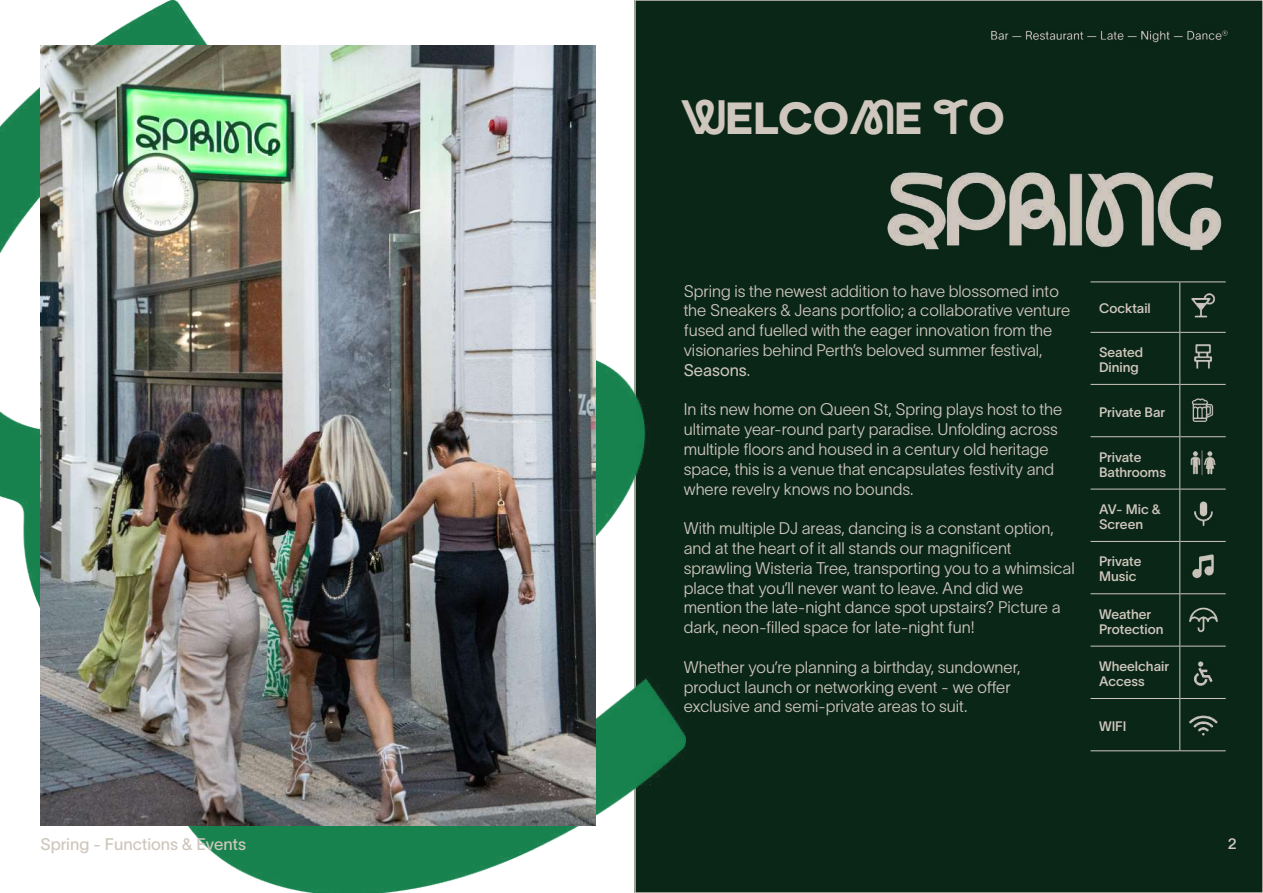
<style>
.page{position:relative;width:1263px;height:893px;background:#fff}
.page>*{position:absolute;margin:0;border:0;box-sizing:border-box;transform-origin:0 0}
.t1{font:800 45px "Gilmer";color:#cfc7bd}
.t2{font:16.5px/19.8px "TWK Lausanne";color:#cfc7bd}
.t3{font:16.5px "TWK Lausanne 400";color:#cfc7bd}
.t4{font:16.5px "TWK Lausanne 300";color:#cfc7bd}
.t5{font:15px "TWK Lausanne 500";color:#cfc7bd}
.t6{font:13.5px/15px "TWK Lausanne 500";color:#cfc7bd}
.s1{font-family:"Lyno Walt";font-weight:400}
.s2{font-family:"TWK Lausanne"}
</style>
<div class="page">
<div style="left:635px;top:0;width:628px;height:893px;background:#0a2617"></div>
<img style="left:0;top:0;width:685px;height:893px">
<img style="left:41px;top:45px;width:554px;height:780px">
<img style="left:887px;top:172px;width:335px;height:79px">
<img style="left:991px;top:30px;width:237px;height:13px">
<hr style="left:1090px;top:750px;width:89px;height:1px;background:#cec6bd">
<hr style="left:1090px;top:698px;width:89px;height:1px;background:#cec6bd">
<hr style="left:1090px;top:646px;width:89px;height:1px;background:#cec6bd">
<hr style="left:1090px;top:593px;width:89px;height:1px;background:#cec6bd">
<hr style="left:1090px;top:541px;width:89px;height:1px;background:#cec6bd">
<hr style="left:1090px;top:489px;width:89px;height:1px;background:#cec6bd">
<hr style="left:1090px;top:436px;width:89px;height:1px;background:#cec6bd">
<hr style="left:1090px;top:384px;width:89px;height:1px;background:#cec6bd">
<hr style="left:1090px;top:332px;width:89px;height:1px;background:#cec6bd">
<hr style="left:1090px;top:282px;width:89px;height:1px;background:#cec6bd">
<hr style="left:1179px;top:698px;width:1px;height:53px;background:#cec6bd">
<hr style="left:1180px;top:750px;width:46px;height:1px;background:#cec6bd">
<hr style="left:1179px;top:646px;width:1px;height:52px;background:#cec6bd">
<hr style="left:1180px;top:698px;width:46px;height:1px;background:#cec6bd">
<hr style="left:1179px;top:594px;width:1px;height:52px;background:#cec6bd">
<hr style="left:1180px;top:646px;width:46px;height:1px;background:#cec6bd">
<hr style="left:1179px;top:541px;width:1px;height:53px;background:#cec6bd">
<hr style="left:1180px;top:593px;width:46px;height:1px;background:#cec6bd">
<hr style="left:1179px;top:489px;width:1px;height:52px;background:#cec6bd">
<hr style="left:1180px;top:541px;width:46px;height:1px;background:#cec6bd">
<hr style="left:1179px;top:437px;width:1px;height:52px;background:#cec6bd">
<hr style="left:1180px;top:489px;width:46px;height:1px;background:#cec6bd">
<hr style="left:1179px;top:384px;width:1px;height:53px;background:#cec6bd">
<hr style="left:1180px;top:436px;width:46px;height:1px;background:#cec6bd">
<hr style="left:1179px;top:332px;width:1px;height:52px;background:#cec6bd">
<hr style="left:1180px;top:384px;width:46px;height:1px;background:#cec6bd">
<hr style="left:1179px;top:282px;width:1px;height:50px;background:#cec6bd">
<hr style="left:1180px;top:332px;width:46px;height:1px;background:#cec6bd">
<hr style="left:1180px;top:282px;width:46px;height:1px;background:#cec6bd">
<img style="left:1183px;top:293px;width:40px;height:443px">
<h1 class="t1" style="left:680px;top:90px;width:326px"><span class="s1">W</span>ELCO<span class="s1">M</span>E <span class="s1">T</span>O</h1>
<p class="t2" style="left:684px;top:280px;width:388px">Spring is the newest addition to have blossomed into the Sneakers &amp; Jeans portfolio; a collaborative venture fused and fuelled with the eager innovation from the visionaries behind Perth’s beloved summer festival,</p>
<p class="t4" style="left:684px;top:358px;width:68px">Seasons<span class="s2">.</span></p>
<p class="t2" style="left:684px;top:398px;width:380px">In its new home on Queen St, Spring plays host to the ultimate year-round party paradise. Unfolding across multiple floors and housed in a century old heritage space, this is a venue that encapsulates festivity and where revelry knows no bounds.</p>
<p class="t2" style="left:684px;top:517px;width:392px">With multiple DJ areas, dancing is a constant option, and at the heart of it all stands our magnificent sprawling Wisteria Tree, transporting you to a whimsical place that you’ll never want to leave. And did we mention the late-night dance spot upstairs? Picture a dark, neon-filled space for late-night fun!</p>
<p class="t2" style="left:684px;top:656px;width:338px">Whether you’re planning a birthday, sundowner, product launch or networking event - we offer exclusive and semi-private areas to suit.</p>
<p class="t6" style="left:1099px;top:300px;width:53px">Cocktail</p>
<p class="t6" style="left:1099px;top:344px;width:46px">Seated<br>Dining</p>
<p class="t6" style="left:1099px;top:403px;width:68px">Private Bar</p>
<p class="t6" style="left:1099px;top:448px;width:68px">Private<br>Bathrooms</p>
<p class="t6" style="left:1099px;top:501px;width:63px">AV- Mic &amp;<br>Screen</p>
<p class="t6" style="left:1099px;top:553px;width:44px">Private<br>Music</p>
<p class="t6" style="left:1099px;top:605px;width:66px">Weather<br>Protection</p>
<p class="t6" style="left:1099px;top:658px;width:72px">Wheelchair<br>Access</p>
<p class="t6" style="left:1099px;top:718px;width:29px">WIFI</p>
<p class="t3" style="left:41px;top:833px;width:207px">Spring - Functions &amp; Events</p>
<p class="t5" style="left:1228px;top:833px;width:10px">2</p>
</div>
